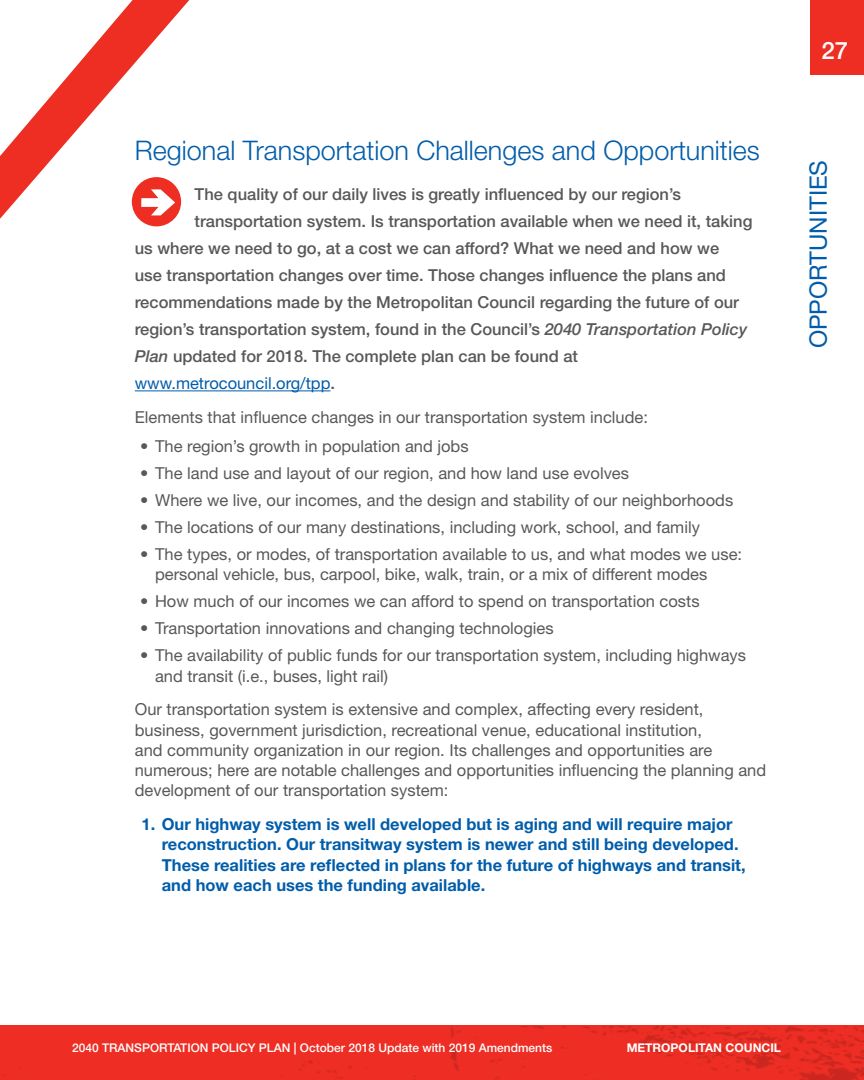
<style>
.page{position:relative;width:864px;height:1080px;background:#fff}
.page>*{position:absolute;margin:0;border:0;box-sizing:border-box;transform-origin:0 0}
.t1{font:300 27px "Helvetica Neue LT Std";color:#015dab}
.t2{font:24px "Helvetica Neue LT Std";color:#015dab}
.t3{font:500 24px "Helvetica Neue LT Std";color:#fff}
.t4{font:16.5px/20.2px "Helvetica Neue LT Std";color:#57585a}
.t5{font:500 16.5px "Helvetica Neue LT Std";color:#57585a}
.t6{font:700 16.5px/20.2px "Helvetica Neue LT Std";color:#015dab}
.t7{font:16.5px "Helvetica Neue LT Std";color:#015dab}
.t8{font:500 12px "Helvetica Neue LT Std";color:#fff}
.t9{font:700 12px "Helvetica Neue LT Std";color:#fff}
.s1{font-style:italic}
.s2{font-weight:500;color:#57585a}
</style>
<div class="page">
<img style="left:0;top:1027px;width:864px;height:53px">
<div style="left:810px;top:0;width:54px;height:75px;background:#ee2e22"></div>
<hr style="left:135px;top:391px;width:196px;height:1px;background:#015dab">
<div style="left:132px;top:177px;width:49px;height:49px;background:#ee2e22;border-radius:50%"></div>
<svg style="left:0;top:0;width:189px;height:219px"></svg>
<p class="t1" style="left:135px;top:134px;width:627px">Regional Transportation Challenges and Opportunities</p>
<p class="t5" style="left:195px;top:185px;width:488px">The quality of our daily lives is greatly influenced by our region’s</p>
<p class="t5" style="left:195px;top:212px;width:559px">transportation system. Is transportation available when we need it, taking</p>
<p class="t5" style="left:135px;top:239px;width:586px">us where we need to go, at a cost we can afford? What we need and how we</p>
<p class="t5" style="left:135px;top:266px;width:593px">use transportation changes over time. Those changes influence the plans and</p>
<p class="t5" style="left:135px;top:293px;width:606px">recommendations made by the Metropolitan Council regarding the future of our</p>
<p class="t5" style="left:135px;top:319px;width:614px">region’s transportation system, found in the Council’s <span class="s1">2040 Transportation Policy</span></p>
<p class="t5" style="left:135px;top:346px;width:445px"><span class="s1">Plan</span> updated for 2018. The complete plan can be found at</p>
<p class="t7" style="left:135px;top:373px;width:202px">www.metrocouncil.org/tpp<span class="s2">.</span></p>
<p class="t4" style="left:135px;top:407px;width:515px">Elements that influence changes in our transportation system include:</p>
<p class="t4" style="left:140px;top:436px;width:330px">• The region’s growth in population and jobs</p>
<p class="t4" style="left:140px;top:463px;width:491px">• The land use and layout of our region, and how land use evolves</p>
<p class="t4" style="left:140px;top:490px;width:595px">• Where we live, our incomes, and the design and stability of our neighborhoods</p>
<p class="t4" style="left:140px;top:517px;width:561px">• The locations of our many destinations, including work, school, and family</p>
<p class="t4" style="left:155px;top:544px;width:589px;text-indent:-15px">• The types, or modes, of transportation available to us, and what modes we use: personal vehicle, bus, carpool, bike, walk, train, or a mix of different modes</p>
<p class="t4" style="left:140px;top:591px;width:561px">• How much of our incomes we can afford to spend on transportation costs</p>
<p class="t4" style="left:140px;top:618px;width:415px">• Transportation innovations and changing technologies</p>
<p class="t4" style="left:155px;top:645px;width:593px;text-indent:-15px">• The availability of public funds for our transportation system, including highways and transit (i.e., buses, light rail)</p>
<p class="t4" style="left:135px;top:699px;width:633px">Our transportation system is extensive and complex, affecting every resident, business, government jurisdiction, recreational venue, educational institution,<br>and community organization in our region. Its challenges and opportunities are numerous; here are notable challenges and opportunities influencing the planning and development of our transportation system:</p>
<p class="t6" style="left:162px;top:814px;width:585px;text-indent:-20px">1. Our highway system is well developed but is aging and will require major reconstruction. Our transitway system is newer and still being developed.<br>These realities are reflected in plans for the future of highways and transit, and how each uses the funding available.</p>
<h2 class="t3" style="left:822px;top:36px;width:28px">27</h2>
<h2 class="t2" style="left:804px;top:348px;width:190px;rotate:-90deg">OPPORTUNITIES</h2>
<p class="t8" style="left:72px;top:1041px;width:482px">2040 TRANSPORTATION POLICY PLAN | October 2018 Update with 2019 Amendments</p>
<p class="t9" style="left:627px;top:1041px;width:156px">METROPOLITAN COUNCIL</p>
</div>
